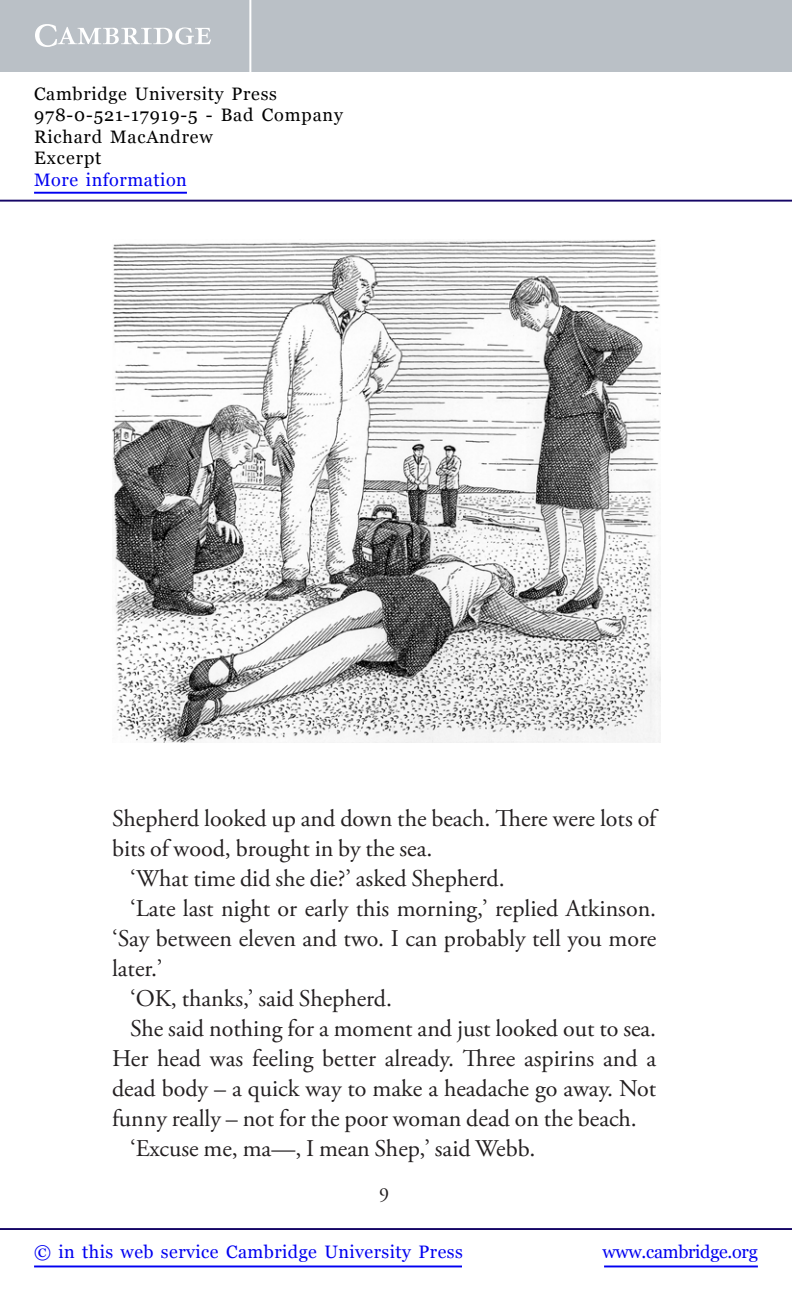
<style>
.page{position:relative;width:792px;height:1296px;background:#fff}
.page>*{position:absolute;margin:0;border:0;box-sizing:border-box;transform-origin:0 0}
.t1{font:24px "Adobe Garamond Pro";color:#231f20}
.t2{font:20px "Adobe Garamond Pro";color:#231f20}
.t3{font:18px/21.6px "Georgia";letter-spacing:.045em;color:#000}
.t4{font:18px "Georgia";letter-spacing:.025em;color:#0000f1}
.t5{font:18px "Georgia";letter-spacing:-.015em;color:#0000f1}
</style>
<div class="page">
<img style="left:112px;top:239px;width:548px;height:503px">
<hr style="left:0;top:1228px;width:792px;height:2px;background:#150666">
<hr style="left:0;top:200px;width:792px;height:2px;background:#150666">
<div style="left:0;top:0;width:792px;height:72px;background:#bac0c6"></div>
<svg style="left:35px;top:24px;width:176px;height:23px"></svg>
<hr style="left:249px;top:0;width:2px;height:72px;background:#fff">
<hr style="left:604px;top:1266px;width:154px;height:1px;background:#0000f1">
<hr style="left:34px;top:1266px;width:428px;height:1px;background:#0000f1">
<hr style="left:34px;top:192px;width:153px;height:2px;background:#0000f1">
<p class="t3" style="left:34px;top:83px;width:310px">Cambridge University Press<br>978-0-521-17919-5 - Bad Company<br>Richard MacAndrew<br>Excerpt</p>
<p class="t4" style="left:34px;top:170px;width:154px">More information</p>
<p class="t1" style="left:112px;top:809px;width:546px">Shepherd looked up and down the beach. There were lots of</p>
<p class="t1" style="left:112px;top:839px;width:322px">bits of wood, brought in by the sea.</p>
<p class="t1" style="left:130px;top:869px;width:376px">‘What time did she die?’ asked Shepherd.</p>
<p class="t1" style="left:130px;top:899px;width:528px">‘Late last night or early this morning,’ replied Atkinson.</p>
<p class="t1" style="left:112px;top:929px;width:546px">‘Say between eleven and two. I can probably tell you more</p>
<p class="t1" style="left:112px;top:959px;width:52px">later.’</p>
<p class="t1" style="left:130px;top:989px;width:264px">‘OK, thanks,’ said Shepherd.</p>
<p class="t1" style="left:130px;top:1019px;width:528px">She said nothing for a moment and just looked out to sea.</p>
<p class="t1" style="left:112px;top:1049px;width:546px">Her head was feeling better already. Three aspirins and a</p>
<p class="t1" style="left:112px;top:1079px;width:546px">dead body – a quick way to make a headache go away. Not</p>
<p class="t1" style="left:112px;top:1109px;width:526px">funny really – not for the poor woman dead on the beach.</p>
<p class="t1" style="left:130px;top:1139px;width:407px">‘Excuse me, ma—, I mean Shep,’ said Webb.</p>
<p class="t2" style="left:379px;top:1186px;width:11px">9</p>
<p class="t4" style="left:34px;top:1242px;width:430px">© in this web service Cambridge University Press</p>
<p class="t5" style="left:603px;top:1242px;width:157px">www.cambridge.org</p>
</div>
